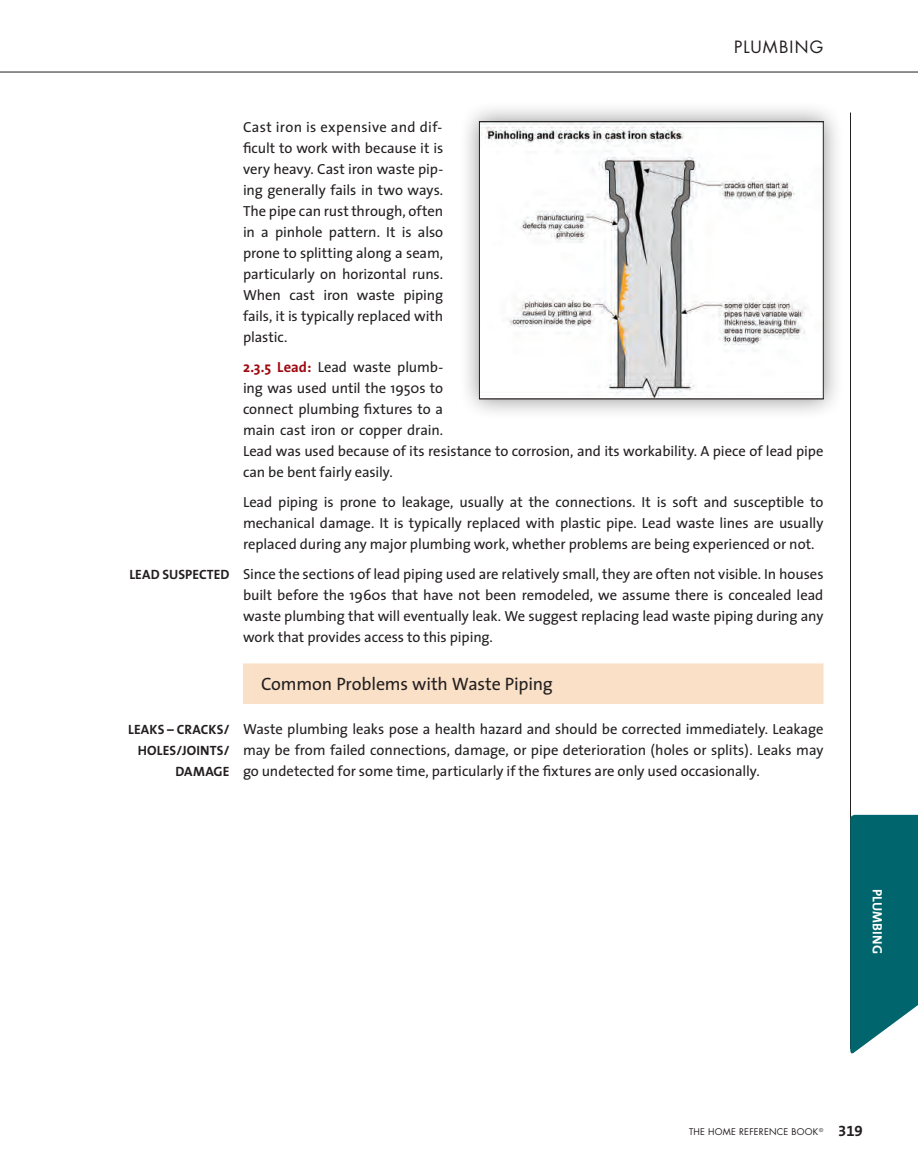
<style>
.page{position:relative;width:918px;height:1175px;background:#fff}
.page>*{position:absolute;margin:0;border:0;box-sizing:border-box;transform-origin:0 0}
.t1{font:18px "The Sans";letter-spacing:-.01em;color:#231f20}
.t2{font:16.5px "Futura";letter-spacing:.075em;color:#231f20}
.t3{font:15px "The Sans Bold Expert";color:#231f20}
.t4{font:14.7px/21px "The Sans";letter-spacing:-.005em;color:#231f20;text-align:justify}
.t5{font:700 13.5px "The Sans";letter-spacing:.015em;color:#fff}
.t6{font:9px "Futura";letter-spacing:.025em;color:#231f20}
.s1{font-weight:700;color:#a1080f}
.s2{font-weight:700;font-size:13.5px}
</style>
<div class="page">
<hr style="left:0;top:72px;width:918px;height:1px;background:#231f20">
<hr style="left:850px;top:112px;width:1px;height:936px;background:#231f20">
<svg style="left:850px;top:814px;width:68px;height:240px"></svg>
<div style="left:243px;top:663px;width:581px;height:41px;background:#fae0c6"></div>
<div style="left:458px;top:101px;width:386px;height:319px;background:#231f20;opacity:.5"></div>
<img style="left:481px;top:124px;width:341px;height:273px">
<div style="left:479px;top:122px;width:345px;height:277px;border:1px solid #231f20"></div>
<p class="t2" style="left:734px;top:36px;width:91px">PLUMBING</p>
<p class="t4" style="left:243px;top:116px;width:202px">Cast iron is expensive and dif&shy;ficult to work with because it is very heavy. Cast iron waste pip&shy;ing generally fails in two ways.<br>The pipe can rust through, often in a pinhole pattern. It is also prone to splitting along a seam, particularly on horizontal runs.<br>When cast iron waste piping fails, it is typically replaced with plastic.</p>
<p class="t4" style="left:243px;top:356px;width:582px;text-align:left"><span class="s1">2.3.5 Lead:</span> Lead waste plumb-<br>ing was used until the 1950s to<br>connect plumbing fixtures to a<br>main cast iron or copper drain.<br>Lead was used because of its resistance to corrosion, and its workability. A piece of lead pipe can be bent fairly easily.</p>
<p class="t4" style="left:243px;top:491px;width:582px">Lead piping is prone to leakage, usually at the connections. It is soft and susceptible to mechanical damage. It is typically replaced with plastic pipe. Lead waste lines are usually replaced during any major plumbing work, whether problems are being experienced or not.</p>
<p class="t4" style="left:243px;top:563px;width:582px;text-indent:-114px"><span class="s2">LEAD SUSPECTED</span> Since the sections of lead piping used are relatively small, they are often not visible. In houses built before the 1960s that have not been remodeled, we assume there is concealed lead waste plumbing that will eventually leak. We suggest replacing lead waste piping during any work that provides access to this piping.</p>
<p class="t1" style="left:261px;top:669px;width:293px">Common Problems with Waste Piping</p>
<p class="t4" style="left:128px;top:718px;width:697px"><span class="s2">LEAKS – CRACKS/</span> Waste plumbing leaks pose a health hazard and should be corrected immediately. Leakage</p>
<p class="t4" style="left:138px;top:739px;width:687px"><span class="s2">HOLES/JOINTS/</span> may be from failed connections, damage, or pipe deterioration (holes or splits). Leaks may</p>
<p class="t4" style="left:175px;top:760px;width:586px"><span class="s2">DAMAGE</span> go undetected for some time, particularly if the fixtures are only used occasionally.</p>
<p class="t5" style="left:889px;top:888px;width:67px;rotate:90deg">PLUMBING</p>
<p class="t6" style="left:689px;top:1125px;width:136px">THE HOME REFERENCE BOOK <sup>©</sup></p>
<p class="t3" style="left:838px;top:1117px;width:26px">319</p>
</div>
